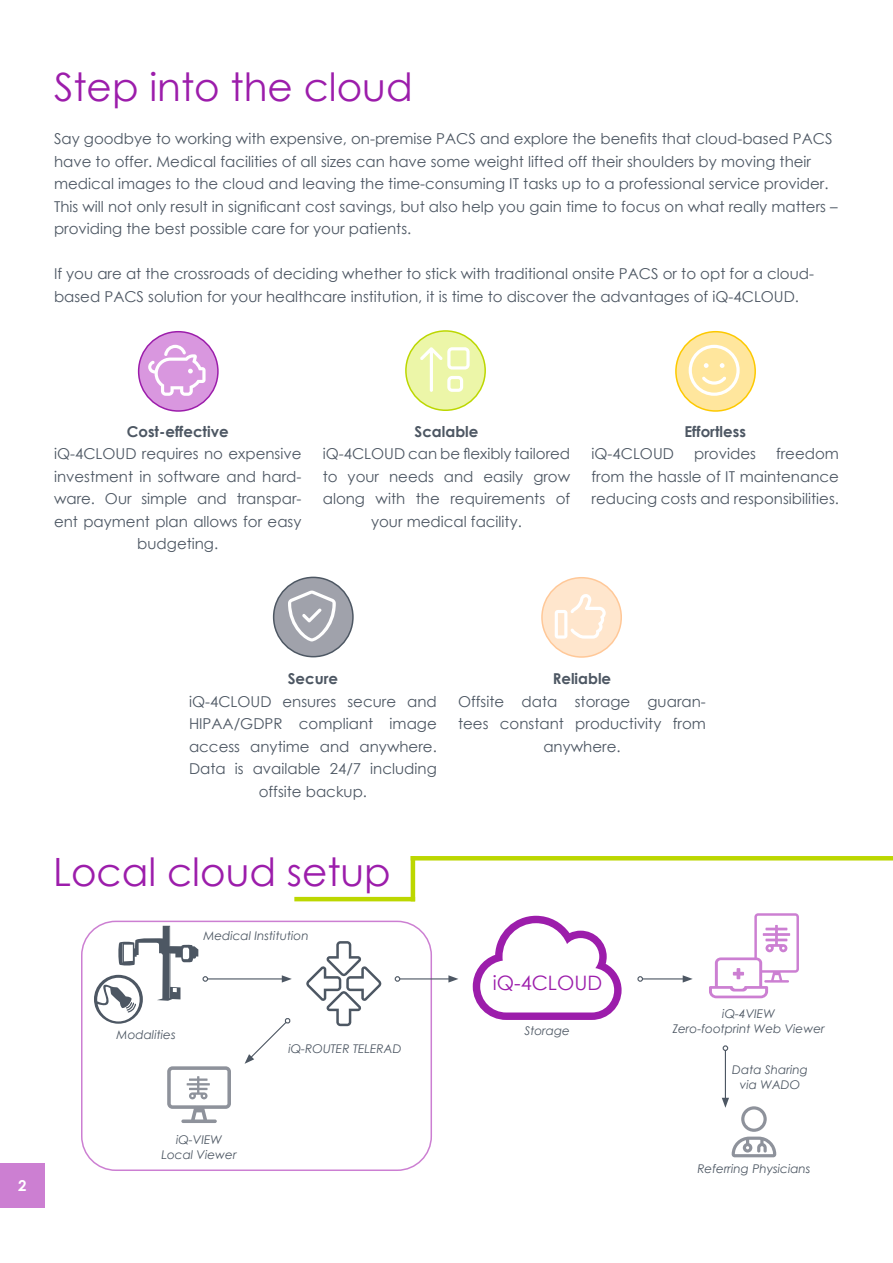
<style>
.page{position:relative;width:893px;height:1263px;background:#fff}
.page>*{position:absolute;margin:0;border:0;box-sizing:border-box;transform-origin:0 0}
.t1{font:39px "Century Gothic";color:#9c1dab}
.t2{font:19.95px "Century Gothic";color:#9c1dab}
.t3{font:15px/22.5px "Century Gothic";color:#4d5763;text-align:center}
.t4{font:700 15px "Century Gothic";color:#4d5763}
.t5{font:700 15px "Century Gothic";color:#fff}
.t6{font:italic 12px/15px "Century Gothic";color:#4d5763;text-align:center}
</style>
<div class="page">
<hr style="left:411px;top:856px;width:4px;height:45px;background:#bcd700">
<hr style="left:411px;top:856px;width:482px;height:4px;background:#bcd700">
<hr style="left:294px;top:897px;width:121px;height:4px;background:#bcd700">
<div style="left:0;top:1163px;width:45px;height:45px;background:#cc7fd2"></div>
<div style="left:139px;top:332px;width:79px;height:79px;background:#d997df;border-radius:50%"></div>
<div style="left:138px;top:331px;width:81px;height:81px;border:2px solid #9c1dab;border-radius:50%"></div>
<div style="left:274px;top:577px;width:79px;height:80px;background:#a0a2ab;border-radius:50%"></div>
<div style="left:273px;top:577px;width:81px;height:80px;border:2px solid #4d5763;border-radius:50%"></div>
<div style="left:406px;top:331px;width:79px;height:79px;background:#ecf6a8;border-radius:50%"></div>
<div style="left:405px;top:330px;width:81px;height:81px;border:2px solid #bcd700;border-radius:50%"></div>
<div style="left:542px;top:578px;width:79px;height:79px;background:#ffe6cd;border-radius:50%"></div>
<div style="left:541px;top:577px;width:81px;height:81px;border:2px solid #ffc898;border-radius:50%"></div>
<div style="left:676px;top:332px;width:79px;height:79px;background:#ffe69d;border-radius:50%"></div>
<div style="left:675px;top:331px;width:81px;height:81px;border:2px solid #fdc900;border-radius:50%"></div>
<div style="left:81px;top:921px;width:351px;height:250px;border:2px solid #cc7fd2;border-radius:34px"></div>
<svg style="left:473px;top:916px;width:149px;height:104px"></svg>
<hr style="left:208px;top:978px;width:76px;height:1px;background:#4d5763">
<svg style="left:282px;top:975px;width:10px;height:7px"></svg>
<hr style="left:400px;top:978px;width:51px;height:1px;background:#4d5763">
<svg style="left:395px;top:976px;width:5px;height:6px"></svg>
<svg style="left:448px;top:975px;width:10px;height:7px"></svg>
<hr style="left:725px;top:1050px;width:1px;height:50px;background:#4d5763">
<svg style="left:723px;top:1045px;width:5px;height:6px"></svg>
<svg style="left:245px;top:1018px;width:46px;height:46px"></svg>
<svg style="left:306px;top:941px;width:75px;height:85px"></svg>
<hr style="left:642px;top:978px;width:43px;height:1px;background:#4d5763">
<svg style="left:637px;top:976px;width:6px;height:6px"></svg>
<svg style="left:683px;top:975px;width:10px;height:7px"></svg>
<svg style="left:167px;top:1066px;width:64px;height:57px"></svg>
<svg style="left:709px;top:913px;width:90px;height:85px"></svg>
<svg style="left:90px;top:926px;width:118px;height:98px"></svg>
<svg style="left:722px;top:1098px;width:54px;height:59px"></svg>
<h1 class="t1" style="left:54px;top:60px;width:360px">Step into the cloud</h1>
<p class="t3" style="left:54px;top:127px;width:785px;text-align:left">Say goodbye to working with expensive, on-premise PACS and explore the benefits that cloud-based PACS have to offer. Medical facilities of all sizes can have some weight lifted off their shoulders by moving their medical images to the cloud and leaving the time-consuming IT tasks up to a professional service provider.<br>This will not only result in significant cost savings, but also help you gain time to focus on what really matters – providing the best possible care for your patients.</p>
<p class="t3" style="left:54px;top:262px;width:762px;text-align:left">If you are at the crossroads of deciding whether to stick with traditional onsite PACS or to opt for a cloud&shy;based PACS solution for your healthcare institution, it is time to discover the advantages of iQ-4CLOUD.</p>
<p class="t4" style="left:127px;top:420px;width:104px">Cost-effective</p>
<p class="t3" style="left:54px;top:442px;width:249px">iQ-4CLOUD requires no expensive investment in software and hard&shy;ware. Our simple and transpar&shy;ent payment plan allows for easy budgeting.</p>
<p class="t4" style="left:415px;top:420px;width:65px">Scalable</p>
<p class="t3" style="left:323px;top:442px;width:249px">iQ-4CLOUD can be flexibly tailored to your needs and easily grow along with the requirements of your medical facility.</p>
<p class="t4" style="left:684px;top:420px;width:63px">Effortless</p>
<p class="t3" style="left:591px;top:442px;width:249px;text-align:justify;text-indent:185px">freedom from the hassle of IT maintenance reducing costs and responsibilities.</p>
<p class="t3" style="left:591px;top:442px;width:84px">iQ-4CLOUD</p>
<p class="t3" style="left:694px;top:442px;width:63px">provides</p>
<p class="t5" style="left:18px;top:1174px;width:10px">2</p>
<p class="t4" style="left:288px;top:667px;width:52px">Secure</p>
<p class="t3" style="left:189px;top:690px;width:249px">iQ-4CLOUD ensures secure and<br>HIPAA/GDPR compliant image access anytime and anywhere.<br>Data is available 24/7 including offsite backup.</p>
<p class="t4" style="left:553px;top:667px;width:60px">Reliable</p>
<p class="t3" style="left:458px;top:690px;width:249px">Offsite data storage guaran&shy;tees constant productivity from anywhere.</p>
<h1 class="t1" style="left:53px;top:845px;width:339px">Local cloud setup</h1>
<p class="t6" style="left:203px;top:928px;width:107px">Medical Institution</p>
<p class="t6" style="left:117px;top:1027px;width:61px">Modalities</p>
<p class="t6" style="left:288px;top:1040px;width:115px">iQ-ROUTER TELERAD</p>
<p class="t6" style="left:162px;top:1131px;width:77px">iQ-VIEW<br>Local Viewer</p>
<h2 class="t2" style="left:493px;top:969px;width:111px">iQ-4CLOUD</h2>
<p class="t6" style="left:524px;top:1023px;width:47px">Storage</p>
<p class="t6" style="left:672px;top:1006px;width:154px">iQ-4VIEW<br>Zero-footprint Web Viewer</p>
<p class="t6" style="left:732px;top:1062px;width:77px">Data Sharing via WADO</p>
<p class="t6" style="left:697px;top:1161px;width:115px">Referring Physicians</p>
</div>
